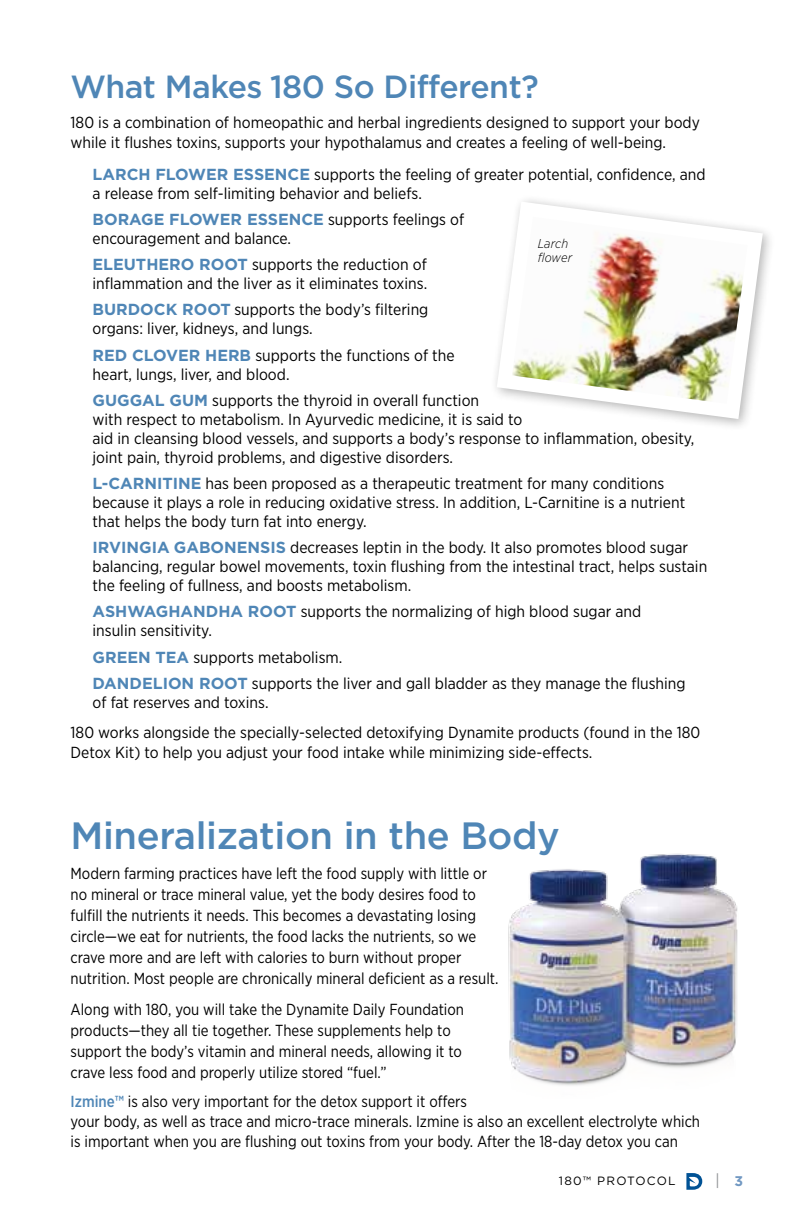
<style>
.page{position:relative;width:792px;height:1224px;background:#fff}
.page>*{position:absolute;margin:0;border:0;box-sizing:border-box;transform-origin:0 0}
.t1{font:500 38px "Gotham";letter-spacing:-.01em;color:#4f86b6}
.t2{font:500 32px "Gotham";letter-spacing:-.02em;color:#4f86b6}
.t3{font:16px/19px "Gotham Narrow";color:#000}
.t4{font:16px/21px "Gotham Narrow";color:#000;scale:.95 1}
.t5{font:700 16px "Gotham";color:#4f86b6}
.t6{font:16px "Gotham";color:#939598}
.t7{font:italic 300 12.8px/14.8px "Gotham Narrow";letter-spacing:.005em;color:#000}
.t8{font:12px "Gotham";letter-spacing:.1em;color:#000}
.s1{font-family:"Gotham";font-weight:700;color:#4f86b6}
.s2{font-weight:500;color:#4f86b6}
.s3{font-weight:700;font-size:14px;color:#7198c2}
</style>
<div class="page">
<svg style="left:686px;top:1173px;width:16px;height:17px"></svg>
<img style="left:495px;top:199px;width:275px;height:227px">
<img style="left:508px;top:853px;width:230px;height:233px">
<h2 class="t2" style="left:71px;top:67px;width:470px">What Makes 180 So Different?</h2>
<p class="t3" style="left:71px;top:112px;width:631px;line-height:20px">180 is a combination of homeopathic and herbal ingredients designed to support your body while it flushes toxins, supports your hypothalamus and creates a feeling of well-being.</p>
<p class="t5" style="left:93px;top:165px;width:152px">LARCH FLOWER ESS</p>
<p class="t3" style="left:93px;top:164px;width:614px;text-indent:172px"><span class="s1">ENCE</span> supports the feeling of greater potential, confidence, and a release from self-limiting behavior and beliefs.</p>
<p class="t5" style="left:93px;top:210px;width:166px">BORAGE FLOWER ESS</p>
<p class="t3" style="left:93px;top:210px;width:373px;text-indent:186px"><span class="s1">ENCE</span> supports feelings of encouragement and balance.</p>
<p class="t5" style="left:93px;top:255px;width:132px">ELEUTHERO ROOT</p>
<p class="t7" style="left:538px;top:235px;width:36px">Larch flower</p>
<p class="t3" style="left:93px;top:255px;width:336px;text-align:right">supports the reduction of<br>inflammation and the liver as it eliminates toxins.</p>
<p class="t5" style="left:93px;top:300px;width:25px">BURDO</p>
<p class="t5" style="left:154px;top:300px;width:53px">CK ROOT</p>
<p class="t3" style="left:93px;top:300px;width:337px;text-indent:142px">supports the body’s filtering organs: liver, kidneys, and lungs.</p>
<p class="t3" style="left:93px;top:345px;width:364px"><span class="s1">RED CLOVER H ERB</span> supports the functions of the heart, lungs, liver, and blood.</p>
<p class="t5" style="left:93px;top:390px;width:91px">GUGGAL GUM</p>
<p class="t3" style="left:93px;top:390px;width:603px;text-indent:120px">supports the thyroid in overall function<br>with respect to metabolism. In Ayurvedic medicine, it is said to<br>aid in cleansing blood vessels, and supports a body’s response to inflammation, obesity, joint pain, thyroid problems, and digestive disorders.</p>
<p class="t3" style="left:93px;top:474px;width:594px"><span class="s1">L-CARNITINE</span> has been proposed as a therapeutic treatment for many conditions because it plays a role in reducing oxidative stress. In addition, L-Carnitine is a nutrient that helps the body turn fat into energy.</p>
<p class="t5" style="left:71px;top:538px;width:14px">IR</p>
<p class="t3" style="left:93px;top:538px;width:616px;text-indent:17px"><span class="s1">VINGIA GABONENSIS</span> decreases leptin in the body. It also promotes blood sugar balancing, regular bowel movements, toxin flushing from the intestinal tract, helps sustain the feeling of fullness, and boosts metabolism.</p>
<p class="t5" style="left:71px;top:602px;width:16px">AS</p>
<p class="t5" style="left:115px;top:602px;width:158px">HWAGHANDHA ROOT</p>
<p class="t3" style="left:301px;top:602px;width:342px">supports the normalizing of high blood sugar and</p>
<p class="t3" style="left:93px;top:621px;width:121px">insulin sensitivity.</p>
<p class="t5" style="left:71px;top:647px;width:17px">GR</p>
<p class="t3" style="left:117px;top:647px;width:227px"><span class="s1">EEN TEA</span> supports metabolism.</p>
<p class="t5" style="left:93px;top:673px;width:120px">DANDELION ROOT</p>
<p class="t3" style="left:93px;top:673px;width:595px;text-indent:159px">supports the liver and gall bladder as they manage the flushing of fat reserves and toxins.</p>
<p class="t3" style="left:71px;top:722px;width:631px;line-height:20px">180 works alongside the specially-selected detoxifying Dynamite products (found in the 180<br>Detox Kit) to help you adjust your food intake while minimizing side-effects.</p>
<h1 class="t1" style="left:71px;top:812px;width:491px">Mineralization in the Body</h1>
<p class="t4" style="left:71px;top:863px;width:452px">Modern farming practices have left the food supply with little or no mineral or trace mineral value, yet the body desires food to fulfill the nutrients it needs. This becomes a devastating losing circle—we eat for nutrients, the food lacks the nutrients, so we crave more and are left with calories to burn without proper nutrition. Most people are chronically mineral deficient as a result.</p>
<p class="t4" style="left:71px;top:999px;width:416px">Along with 180, you will take the Dynamite Daily Foundation products—they all tie together. These supplements help to support the body’s vitamin and mineral needs, allowing it to crave less food and properly utilize stored “fuel.”</p>
<p class="t4" style="left:71px;top:1091px;width:664px;line-height:20px"><span class="s2">Izmine™</span> is also very important for the detox support it offers<br>your body, as well as trace and micro-trace minerals. Izmine is also an excellent electrolyte which is important when you are flushing out toxins from your body. After the 18-day detox you can</p>
<p class="t8" style="left:559px;top:1174px;width:118px">180™ PROTOCOL</p>
<p class="t6" style="left:715px;top:1171px;width:29px">| <span class="s3">3</span></p>
</div>
